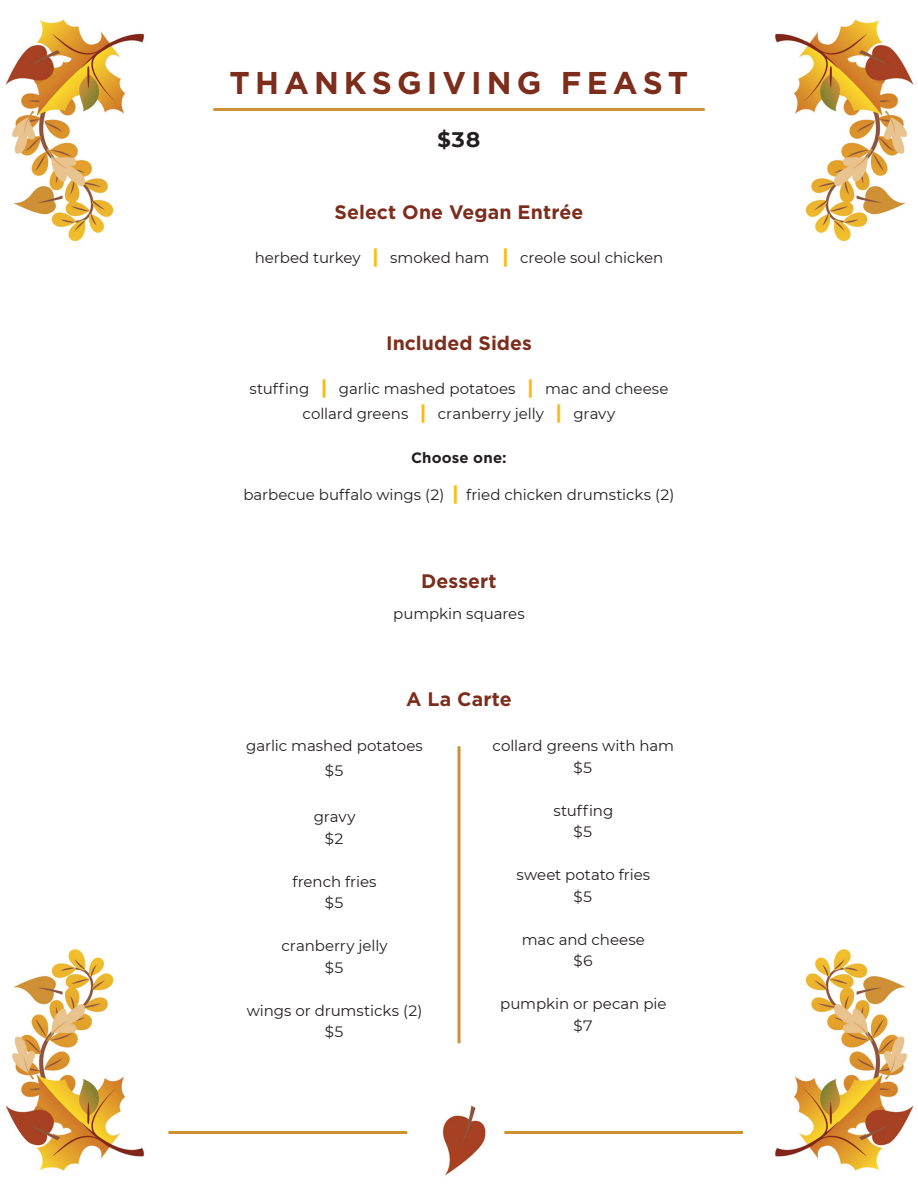
<style>
.page{position:relative;width:918px;height:1188px;background:#fff}
.page>*{position:absolute;margin:0;border:0;box-sizing:border-box;transform-origin:0 0}
.DI_-__Product_Descri{font:700 31.5px "Gotham";letter-spacing:.16em;color:#7c2d1c}
.DI_-__Product_Descri-2{font:700 21px "Montserrat";color:#231f20}
.DI_-_Product_Name__F{font:700 19.5px "Gotham";letter-spacing:.005em;color:#7c2d1c}
.DI_-__Product_Descri-3{font:15px "Montserrat";letter-spacing:-.005em;color:#231f20}
.DI_-__Product_Descri-4{font:700 15px "Gotham";letter-spacing:.01em;color:#231f20}
.s1{font-weight:700;font-size:19.5px;color:#fcba13}
</style>
<div class="page">
<img style="left:5px;top:19px;width:909px;height:1157px">
<hr style="left:213px;top:108px;width:492px;height:3px;background:#cc9135">
<hr style="left:458px;top:746px;width:2px;height:297px;background:#cc9135">
<hr style="left:504px;top:1131px;width:239px;height:3px;background:#cc9135">
<hr style="left:168px;top:1131px;width:239px;height:3px;background:#cc9135">
<p class="DI_-__Product_Descri" style="left:230px;top:62px;width:460px">THANKSGIVING FEAST</p>
<p class="DI_-__Product_Descri-2" style="left:438px;top:125px;width:44px">$38</p>
<p class="DI_-_Product_Name__F" style="left:335px;top:199px;width:250px">Select One Vegan Entrée</p>
<p class="DI_-__Product_Descri-3" style="left:255px;top:247px;width:410px">herbed turkey <span class="s1">|</span> smoked ham <span class="s1">|</span> creole soul chicken</p>
<p class="DI_-_Product_Name__F" style="left:386px;top:331px;width:147px">Included Sides</p>
<p class="DI_-__Product_Descri-3" style="left:249px;top:379px;width:421px">stuffing <span class="s1">|</span> garlic mashed potatoes <span class="s1">|</span> mac and cheese</p>
<p class="DI_-__Product_Descri-3" style="left:303px;top:404px;width:314px">collard greens <span class="s1">|</span> cranberry jelly <span class="s1">|</span> gravy</p>
<p class="DI_-__Product_Descri-4" style="left:411px;top:448px;width:97px">Choose one:</p>
<p class="DI_-__Product_Descri-3" style="left:243px;top:485px;width:433px">barbecue buffalo wings (2) <span class="s1">|</span> fried chicken drumsticks (2)</p>
<p class="DI_-_Product_Name__F" style="left:421px;top:568px;width:77px">Dessert</p>
<p class="DI_-__Product_Descri-3" style="left:393px;top:603px;width:133px">pumpkin squares</p>
<p class="DI_-_Product_Name__F" style="left:406px;top:686px;width:107px">A La Carte</p>
<p class="DI_-__Product_Descri-3" style="left:246px;top:736px;width:178px">garlic mashed potatoes</p>
<p class="DI_-__Product_Descri-3" style="left:325px;top:760px;width:21px">$5</p>
<p class="DI_-__Product_Descri-3" style="left:314px;top:807px;width:43px">gravy</p>
<p class="DI_-__Product_Descri-3" style="left:325px;top:828px;width:21px">$2</p>
<p class="DI_-__Product_Descri-3" style="left:293px;top:871px;width:85px">french fries</p>
<p class="DI_-__Product_Descri-3" style="left:325px;top:893px;width:21px">$5</p>
<p class="DI_-__Product_Descri-3" style="left:282px;top:936px;width:108px">cranberry jelly</p>
<p class="DI_-__Product_Descri-3" style="left:325px;top:957px;width:21px">$5</p>
<p class="DI_-__Product_Descri-3" style="left:247px;top:1000px;width:177px">wings or drumsticks (2)</p>
<p class="DI_-__Product_Descri-3" style="left:325px;top:1022px;width:21px">$5</p>
<p class="DI_-__Product_Descri-3" style="left:493px;top:736px;width:183px">collard greens with ham</p>
<p class="DI_-__Product_Descri-3" style="left:574px;top:757px;width:21px">$5</p>
<p class="DI_-__Product_Descri-3" style="left:553px;top:800px;width:61px">stuffing</p>
<p class="DI_-__Product_Descri-3" style="left:574px;top:822px;width:21px">$5</p>
<p class="DI_-__Product_Descri-3" style="left:516px;top:865px;width:135px">sweet potato fries</p>
<p class="DI_-__Product_Descri-3" style="left:574px;top:886px;width:21px">$5</p>
<p class="DI_-__Product_Descri-3" style="left:522px;top:929px;width:125px">mac and cheese</p>
<p class="DI_-__Product_Descri-3" style="left:574px;top:951px;width:21px">$6</p>
<p class="DI_-__Product_Descri-3" style="left:500px;top:994px;width:168px">pumpkin or pecan pie</p>
<p class="DI_-__Product_Descri-3" style="left:574px;top:1015px;width:21px">$7</p>
</div>
